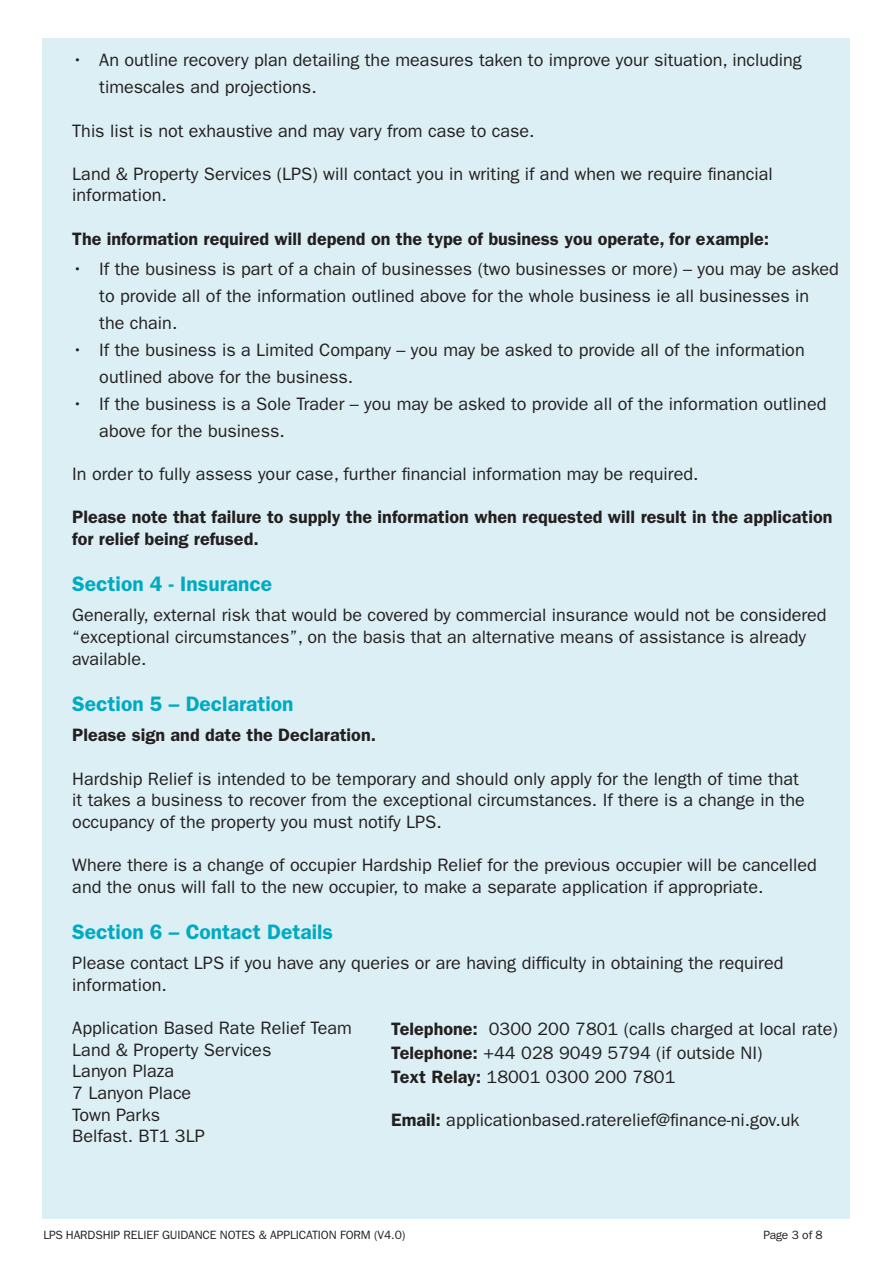
<style>
.page{position:relative;width:893px;height:1263px;background:#fff}
.page>*{position:absolute;margin:0;border:0;box-sizing:border-box;transform-origin:0 0}
.t1{font:600 21px "ITC Franklin Gothic Std";color:#00aac1}
.t2{font:18px/21.6px "ITC Franklin Gothic Std";color:#231f20}
.t3{font:600 18px/21.6px "ITC Franklin Gothic Std";color:#231f20}
.t4{font:12px "ITC Franklin Gothic Std";letter-spacing:-.01em;color:#231f20}
.s1{font-weight:600}
</style>
<div class="page">
<div style="left:43px;top:38px;width:807px;height:1180px;background:#dbeff4"></div>
<p class="t2" style="left:99px;top:47px;width:704px;line-height:27px;text-indent:-27px">• An outline recovery plan detailing the measures taken to improve your situation, including timescales and projections.</p>
<p class="t2" style="left:72px;top:120px;width:464px">This list is not exhaustive and may vary from case to case.</p>
<p class="t2" style="left:72px;top:163px;width:702px">Land &amp; Property Services (LPS) will contact you in writing if and when we require financial information.</p>
<p class="t3" style="left:72px;top:228px;width:699px">The information required will depend on the type of business you operate, for example:</p>
<p class="t2" style="left:99px;top:255px;width:741px;line-height:27px;text-indent:-27px">• If the business is part of a chain of businesses (two businesses or more) – you may be asked to provide all of the information outlined above for the whole business ie all businesses in the chain.</p>
<p class="t2" style="left:99px;top:336px;width:707px;line-height:27px;text-indent:-27px">• If the business is a Limited Company – you may be asked to provide all of the information outlined above for the business.</p>
<p class="t2" style="left:99px;top:390px;width:729px;line-height:27px;text-indent:-27px">• If the business is a Sole Trader – you may be asked to provide all of the information outlined above for the business.</p>
<p class="t2" style="left:72px;top:463px;width:628px">In order to fully assess your case, further financial information may be required.</p>
<p class="t3" style="left:72px;top:506px;width:762px">Please note that failure to supply the information when requested will result in the application for relief being refused.</p>
<p class="t1" style="left:72px;top:572px;width:201px">Section 4 - Insurance</p>
<p class="t2" style="left:72px;top:605px;width:756px">Generally, external risk that would be covered by commercial insurance would not be considered “exceptional circumstances”, on the basis that an alternative means of assistance is already available.</p>
<p class="t1" style="left:72px;top:692px;width:223px">Section 5 – Declaration</p>
<p class="t3" style="left:72px;top:724px;width:305px">Please sign and date the Declaration.</p>
<p class="t2" style="left:72px;top:768px;width:734px">Hardship Relief is intended to be temporary and should only apply for the length of time that it takes a business to recover from the exceptional circumstances. If there is a change in the occupancy of the property you must notify LPS.</p>
<p class="t2" style="left:72px;top:854px;width:746px">Where there is a change of occupier Hardship Relief for the previous occupier will be cancelled and the onus will fall to the new occupier, to make a separate application if appropriate.</p>
<p class="t1" style="left:72px;top:920px;width:262px">Section 6 – Contact Details</p>
<p class="t2" style="left:72px;top:953px;width:713px">Please contact LPS if you have any queries or are having difficulty in obtaining the required information.</p>
<p class="t2" style="left:72px;top:1017px;width:281px">Application Based Rate Relief Team</p>
<p class="t2" style="left:72px;top:1039px;width:201px">Land &amp; Property Services</p>
<p class="t2" style="left:72px;top:1061px;width:103px">Lanyon Plaza</p>
<p class="t2" style="left:72px;top:1082px;width:121px">7 Lanyon Place</p>
<p class="t2" style="left:72px;top:1104px;width:89px">Town Parks</p>
<p class="t2" style="left:72px;top:1125px;width:134px">Belfast. BT1 3LP</p>
<p class="t2" style="left:391px;top:1018px;width:448px"><span class="s1">Telephone:</span> 0300 200 7801 (calls charged at local rate)</p>
<p class="t2" style="left:391px;top:1042px;width:373px"><span class="s1">Telephone:</span> +44 028 9049 5794 (if outside NI)</p>
<p class="t2" style="left:391px;top:1066px;width:286px"><span class="s1">Text Relay:</span> 18001 0300 200 7801</p>
<p class="t2" style="left:391px;top:1109px;width:410px"><span class="s1">Email:</span> applicationbased.raterelief@finance-ni.gov.uk</p>
<p class="t4" style="left:44px;top:1228px;width:363px">LPS HARDSHIP RELIEF GUIDANCE NOTES &amp; APPLICATION FORM (V4.0)</p>
<p class="t4" style="left:763px;top:1228px;width:61px">Page 3 of 8</p>
</div>
